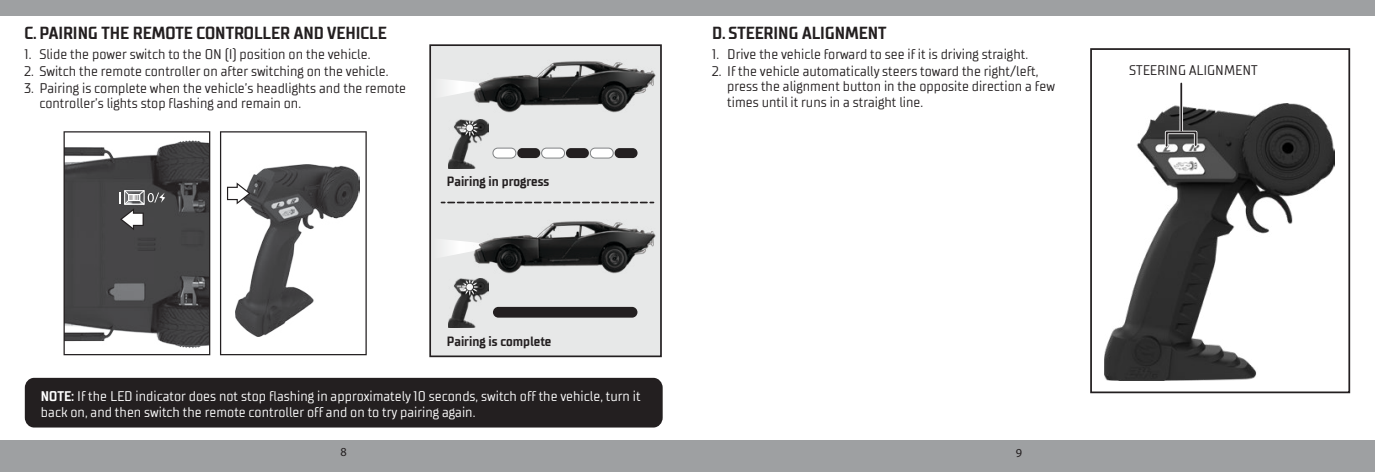
<style>
.page{position:relative;width:1375px;height:472px;background:#fff}
.page>*{position:absolute;margin:0;border:0;box-sizing:border-box;transform-origin:0 0}
.t1{font:700 17.5px "TT Supermolot Condensed";color:#231f20}
.t2{font:14px/15.8px "TT Supermolot Condensed";color:#231f20}
.t3{font:14px/16.6px "TT Supermolot Condensed";color:#fff}
.t4{font:700 13.47px "TT Supermolot Condensed";color:#231f20}
.t5{font:12.25px "Myriad Pro";color:#231f20}
.s1{font-weight:700}
</style>
<div class="page">
<img style="left:1104px;top:103px;width:230px;height:277px">
<hr style="left:1179px;top:83px;width:3px;height:47px;background:#fff">
<svg style="left:1162px;top:129px;width:36px;height:20px"></svg>
<hr style="left:1180px;top:83px;width:1px;height:47px;background:#231f20">
<div style="left:25px;top:377px;width:637px;height:50px;background:#231f20;border-radius:10px"></div>
<div style="left:1089px;top:48px;width:260px;height:345px;border:2px solid #231f20"></div>
<svg style="left:220px;top:131px;width:147px;height:224px"></svg>
<img style="left:235px;top:164px;width:124px;height:172px">
<svg style="left:226px;top:180px;width:26px;height:26px"></svg>
<svg style="left:63px;top:131px;width:147px;height:224px;background:#636364"></svg>
<div style="left:0;top:440px;width:687px;height:31px;background:#9ea0a2"></div>
<div style="left:687px;top:440px;width:687px;height:31px;background:#9ea0a2"></div>
<div style="left:0;top:0;width:687px;height:15px;background:#9ea0a2"></div>
<div style="left:687px;top:0;width:687px;height:15px;background:#9ea0a2"></div>
<div style="left:430px;top:45px;width:231px;height:311px;background:#e7e8e8"></div>
<svg style="left:445px;top:240px;width:29px;height:16px"></svg>
<img style="left:474px;top:221px;width:182px;height:53px">
<img style="left:448px;top:119px;width:40px;height:49px">
<svg style="left:461px;top:119px;width:17px;height:17px"></svg>
<div style="left:493px;top:148px;width:23px;height:10px;background:#fff;border-radius:5px"></div>
<div style="left:492px;top:148px;width:24px;height:10px;border:1px solid #818385;border-radius:5px"></div>
<div style="left:517px;top:148px;width:23px;height:10px;background:#231f20;border-radius:5px"></div>
<div style="left:541px;top:148px;width:23px;height:10px;background:#fff;border-radius:5px"></div>
<div style="left:541px;top:148px;width:24px;height:10px;border:1px solid #818385;border-radius:5px"></div>
<div style="left:566px;top:148px;width:23px;height:10px;background:#231f20;border-radius:5px"></div>
<div style="left:614px;top:148px;width:23px;height:10px;background:#231f20;border-radius:5px"></div>
<div style="left:590px;top:148px;width:23px;height:10px;background:#fff;border-radius:5px"></div>
<div style="left:590px;top:148px;width:23px;height:10px;border:1px solid #818385;border-radius:5px"></div>
<svg style="left:445px;top:80px;width:29px;height:16px"></svg>
<img style="left:474px;top:61px;width:182px;height:52px">
<img style="left:448px;top:278px;width:40px;height:49px">
<svg style="left:461px;top:278px;width:17px;height:17px"></svg>
<div style="left:493px;top:306px;width:144px;height:11px;background:#231f20;border-radius:5px"></div>
<svg style="left:441px;top:201px;width:212px;height:2px"></svg>
<div style="left:429px;top:44px;width:232px;height:313px;border:2px solid #231f20"></div>
<p class="t1" style="left:25px;top:22px;width:363px">C. PAIRING THE REMOTE CONTROLLER AND VEHICLE</p>
<p class="t2" style="left:25px;top:46px;width:347px">1. Slide the power switch to the ON (I) position on the vehicle.</p>
<p class="t2" style="left:25px;top:63px;width:365px">2. Switch the remote controller on after switching on the vehicle.</p>
<p class="t2" style="left:39px;top:80px;width:368px;text-indent:-15px">3. Pairing is complete when the vehicle’s headlights and the remote controller’s lights stop flashing and remain on.</p>
<p class="t4" style="left:447px;top:173px;width:104px">Pairing in progress</p>
<p class="t4" style="left:447px;top:333px;width:106px">Pairing is complete</p>
<p class="t3" style="left:41px;top:387px;width:601px"><span class="s1">NOTE:</span> If the LED indicator does not stop flashing in approximately 10 seconds, switch off the vehicle, turn it back on, and then switch the remote controller off and on to try pairing again.</p>
<p class="t1" style="left:712px;top:22px;width:176px">D. STEERING ALIGNMENT</p>
<p class="t2" style="left:712px;top:46px;width:317px">1. Drive the vehicle forward to see if it is driving straight.</p>
<p class="t2" style="left:727px;top:63px;width:329px;text-indent:-15px">2. If the vehicle automatically steers toward the right/left, press the alignment button in the opposite direction a few times until it runs in a straight line.</p>
<p class="t5" style="left:340px;top:444px;width:8px">8</p>
<p class="t5" style="left:1015px;top:445px;width:8px">9</p>
<p class="t2" style="left:1128px;top:62px;width:130px">STEERING ALIGNMENT</p>
</div>
